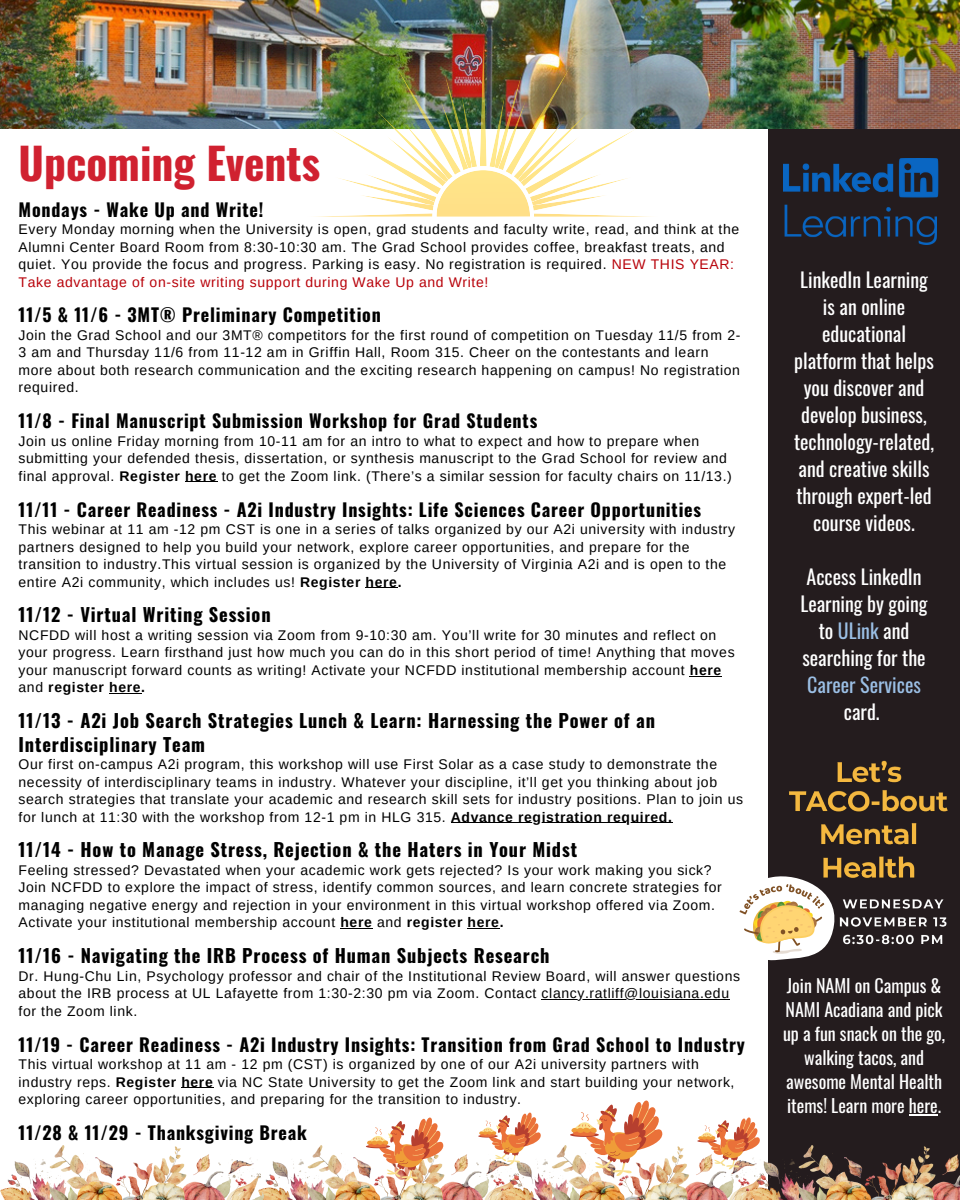
<style>
.page{position:relative;width:960px;height:1200px;background:#fff}
.page>*{position:absolute;margin:0;border:0;box-sizing:border-box;transform-origin:0 0}
.t1{font:700 43.4px "Oswald";color:#d02130}
.t2{font:20px/27px "Oswald";color:#fff;text-align:center}
.t3{font:700 18.4px/23.4px "Oswald";letter-spacing:.045em;color:#000}
.t4{font:700 18px "Oswald";letter-spacing:.045em;color:#000}
.t5{font:18px/24px "Oswald";color:#fff;text-align:center}
.t6{font:14px/17.6px "Arimo";letter-spacing:.045em;color:#000}
.s1{color:#b8020a}
.s2{font-weight:700}
.s3{color:#9bbfe5}
</style>
<div class="page">
<div style="left:768px;top:128px;width:192px;height:1072px;background:#241c1e"></div>
<img style="left:0;top:0;width:960px;height:128px">
<img style="left:304px;top:38px;width:358px;height:179px">
<img style="left:272px;top:1145px;width:231px;height:55px">
<img style="left:503px;top:1145px;width:246px;height:55px">
<svg style="left:570px;top:1100px;width:93px;height:76px"></svg>
<img style="left:749px;top:1145px;width:211px;height:55px">
<img style="left:0;top:1145px;width:272px;height:55px">
<hr style="left:185px;top:482px;width:32px;height:1px;background:#000">
<hr style="left:366px;top:587px;width:32px;height:1px;background:#000">
<hr style="left:690px;top:676px;width:32px;height:1px;background:#000">
<hr style="left:109px;top:693px;width:32px;height:1px;background:#000">
<hr style="left:451px;top:822px;width:222px;height:1px;background:#000">
<hr style="left:340px;top:928px;width:32px;height:1px;background:#000">
<hr style="left:468px;top:928px;width:32px;height:1px;background:#000">
<hr style="left:542px;top:999px;width:188px;height:1px;background:#000">
<hr style="left:181px;top:1087px;width:32px;height:1px;background:#000">
<img style="left:784px;top:158px;width:155px;height:40px">
<img style="left:784px;top:204px;width:153px;height:41px">
<svg style="left:739px;top:876px;width:96px;height:85px"></svg>
<hr style="left:909px;top:1114px;width:29px;height:2px;background:#fff">
<img style="left:785px;top:760px;width:163px;height:125px">
<img style="left:839px;top:899px;width:108px;height:46px">
<svg style="left:697px;top:1117px;width:63px;height:53px"></svg>
<svg style="left:478px;top:1112px;width:63px;height:53px"></svg>
<img style="left:366px;top:1117px;width:78px;height:65px">
<p class="t1" style="left:19px;top:129px;width:303px">Upcoming Events</p>
<h4 class="t4" style="left:19px;top:195px;width:247px">Mondays - Wake Up and Write!</h4>
<h4 class="t6" style="left:19px;top:220px;width:722px">Every Monday morning when the University is open, grad students and faculty write, read, and think at the Alumni Center Board Room from 8:30-10:30 am. The Grad School provides coffee, breakfast treats, and quiet. You provide the focus and progress. Parking is easy. No registration is required. <span class="s1">NEW THIS YEAR:<br>Take advantage of on-site writing support during Wake Up and Write!</span></h4>
<h1 class="t4" style="left:19px;top:301px;width:364px">11/5 &amp; 11/6 - 3MT® Preliminary Competition</h1>
<p class="t6" style="left:19px;top:326px;width:723px">Join the Grad School and our 3MT® competitors for the first round of competition on Tuesday 11/5 from 2- 3 am and Thursday 11/6 from 11-12 am in Griffin Hall, Room 315. Cheer on the contestants and learn more about both research communication and the exciting research happening on campus! No registration required.</p>
<p class="t4" style="left:19px;top:407px;width:520px">11/8 - Final Manuscript Submission Workshop for Grad Students</p>
<p class="t6" style="left:19px;top:432px;width:715px">Join us online Friday morning from 10-11 am for an intro to what to expect and how to prepare when submitting your defended thesis, dissertation, or synthesis manuscript to the Grad School for review and final approval. <span class="s2">Register here</span> to get the Zoom link. (There’s a similar session for faculty chairs on 11/13.)</p>
<p class="t4" style="left:19px;top:495px;width:684px">11/11 - Career Readiness - A2i Industry Insights: Life Sciences Career Opportunities</p>
<p class="t6" style="left:19px;top:520px;width:718px">This webinar at 11 am -12 pm CST is one in a series of talks organized by our A2i university with industry partners designed to help you build your network, explore career opportunities, and prepare for the transition to industry.This virtual session is organized by the University of Virginia A2i and is open to the entire A2i community, which includes us! <span class="s2">Register here.</span></p>
<p class="t3" style="left:19px;top:602px;width:254px">11/12 - Virtual Writing Session</p>
<p class="t6" style="left:19px;top:626px;width:718px">NCFDD will host a writing session via Zoom from 9-10:30 am. You’ll write for 30 minutes and reflect on your progress. Learn firsthand just how much you can do in this short period of time! Anything that moves your manuscript forward counts as writing! Activate your NCFDD institutional membership account <span class="s2">here </span>and <span class="s2">register here.</span></p>
<p class="t3" style="left:19px;top:708px;width:638px">11/13 - A2i Job Search Strategies Lunch &amp; Learn: Harnessing the Power of an<br>Interdisciplinary Team</p>
<p class="t6" style="left:19px;top:755px;width:726px">Our first on-campus A2i program, this workshop will use First Solar as a case study to demonstrate the necessity of interdisciplinary teams in industry. Whatever your discipline, it’ll get you thinking about job search strategies that translate your academic and research skill sets for industry positions. Plan to join us for lunch at 11:30 with the workshop from 12-1 pm in HLG 315. <span class="s2">Advance registration required.</span></p>
<p class="t3" style="left:19px;top:837px;width:560px">11/14 - How to Manage Stress, Rejection &amp; the Haters in Your Midst</p>
<p class="t6" style="left:19px;top:861px;width:705px">Feeling stressed? Devastated when your academic work gets rejected? Is your work making you sick?<br>Join NCFDD to explore the impact of stress, identify common sources, and learn concrete strategies for</p>
<p class="t6" style="left:19px;top:896px;width:698px">managing negative energy and rejection in your environment in this virtual workshop offered via Zoom.<br>Activate your institutional membership account <span class="s2">here</span> and <span class="s2">register here.</span></p>
<p class="t3" style="left:19px;top:943px;width:532px">11/16 - Navigating the IRB Process of Human Subjects Research</p>
<p class="t6" style="left:19px;top:967px;width:723px">Dr. Hung-Chu Lin, Psychology professor and chair of the Institutional Review Board, will answer questions about the IRB process at UL Lafayette from 1:30-2:30 pm via Zoom. Contact clancy.ratliff@louisiana.edu</p>
<p class="t6" style="left:19px;top:1002px;width:120px">for the Zoom link.</p>
<p class="t4" style="left:19px;top:1030px;width:728px">11/19 - Career Readiness - A2i Industry Insights: Transition from Grad School to Industry</p>
<p class="t6" style="left:19px;top:1055px;width:682px">This virtual workshop at 11 am - 12 pm (CST) is organized by one of our A2i university partners with</p>
<p class="t6" style="left:19px;top:1073px;width:717px">industry reps. <span class="s2">Register here</span> via NC State University to get the Zoom link and start building your network, exploring career opportunities, and preparing for the transition to industry.</p>
<p class="t4" style="left:19px;top:1118px;width:290px">11/28 &amp; 11/29 - Thanksgiving Break</p>
<p class="t2" style="left:794px;top:266px;width:142px">LinkedIn Learning is an online educational platform that helps you discover and develop business, technology-related, and creative skills through expert-led course videos.</p>
<p class="t2" style="left:800px;top:563px;width:129px">Access LinkedIn<br>Learning by going to <span class="s3">ULink</span> and searching for the<br><span class="s3">Career Services </span>card.</p>
<h3 class="t5" style="left:783px;top:973px;width:164px">Join NAMI on Campus &amp;<br>NAMI Acadiana and pick up a fun snack on the go, walking tacos, and awesome Mental Health items! Learn more here.</h3>
</div>
